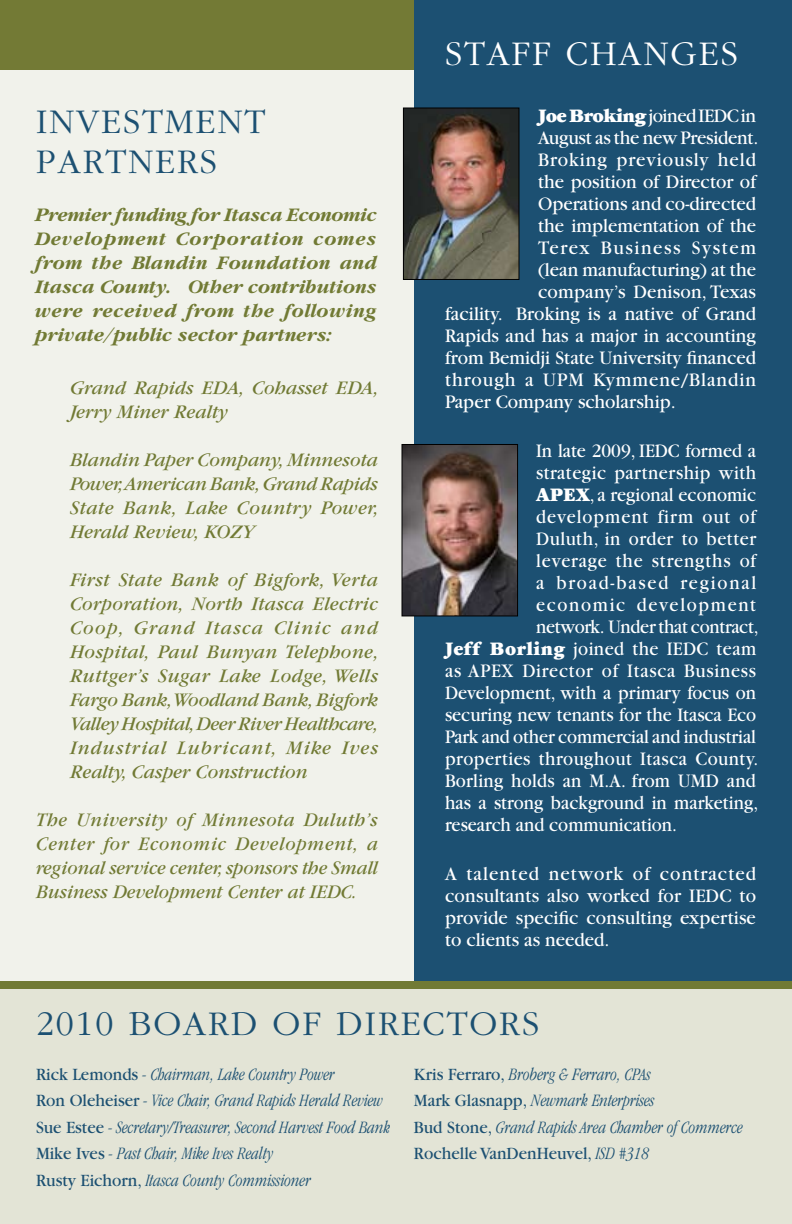
<style>
.page{position:relative;width:792px;height:1224px;background:#f1f2eb}
.page>*{position:absolute;margin:0;border:0;box-sizing:border-box;transform-origin:0 0}
.t1{font:300 36px/40px "Garamond";letter-spacing:.05em;color:#1c5072}
.t2{font:300 36px "Garamond";color:#fff}
.t3{font:italic 20px/24px "Garamond";color:#717a34;text-align:justify}
.t4{font:20px/22px "Garamond";color:#fff;text-align:justify;scale:.95 1}
.t5{font:20px "Garamond";color:#fff;scale:.92 1}
.t6{font:italic 700 20px/24px "Garamond";color:#717a34;text-align:justify}
.t7{font:italic 20px/24px "Garamond";color:#717a34;text-align:justify;scale:.95 1}
.t8{font:20px "Garamond";letter-spacing:.025em;color:#fff;scale:.92 1}
.t9{font:20px "Garamond";letter-spacing:.05em;color:#fff;scale:.95 1}
.t10{font:20px "Garamond";letter-spacing:.04em;color:#fff;scale:.92 1}
.t11{font:20px "Garamond";letter-spacing:-.025em;color:#fff;scale:.95 1}
.t12{font:20px "Garamond";letter-spacing:.03em;color:#fff;scale:.92 1}
.t13{font:20px "Garamond";letter-spacing:.045em;color:#fff;scale:.92 1}
.t14{font:20px "Garamond";letter-spacing:.05em;color:#fff;scale:.92 1}
.t15{font:20px "Garamond";letter-spacing:.1em;color:#fff;scale:.92 1}
.t16{font:20px "Garamond";letter-spacing:.08em;color:#fff;scale:.95 1}
.t17{font:20px "Garamond";letter-spacing:.09em;color:#fff;scale:.92 1}
.t18{font:italic 300 condensed 18px/26.4px "Garamond";color:#1c5072;scale:.95 1}
.s1{font-weight:900}
.s2{font-weight:400;font-style:normal;font-stretch:normal}
</style>
<div class="page">
<div style="left:0;top:0;width:792px;height:70px;background:#737a35"></div>
<div style="left:414px;top:0;width:378px;height:1206px;background:#1c5072"></div>
<img style="left:405px;top:110px;width:112px;height:167px">
<div style="left:403px;top:108px;width:116px;height:171px;border:1px solid #000"></div>
<img style="left:404px;top:446px;width:112px;height:168px">
<div style="left:402px;top:444px;width:116px;height:172px;border:1px solid #000"></div>
<div style="left:0;top:988px;width:792px;height:236px;background:#e3e4d6"></div>
<div style="left:0;top:981px;width:792px;height:8px;background:#717a34"></div>
<h1 class="t1" style="left:36px;top:102px;width:220px">INVESTMENT<br>PARTNERS</h1>
<p class="t6" style="left:36px;top:203px;width:344px">Premier funding for Itasca Economic Development Corporation comes from the Blandin Foundation and Itasca County. Other contributions were received from the following private/public sector partners:</p>
<p class="t3" style="left:70px;top:376px;width:310px">Grand Rapids EDA, Cohasset EDA,<br>Jerry Miner Realty</p>
<p class="t3" style="left:70px;top:448px;width:310px">Blandin Paper Company, Minnesota Power, American Bank, Grand Rapids State Bank, Lake Country Power, Herald Review, KOZY</p>
<p class="t3" style="left:70px;top:568px;width:310px">First State Bank of Bigfork, Verta Corporation, North Itasca Electric Coop, Grand Itasca Clinic and Hospital, Paul Bunyan Telephone, Ruttger’s Sugar Lake Lodge, Wells Fargo Bank, Woodland Bank, Bigfork Valley Hospital, Deer River Healthcare, Industrial Lubricant, Mike Ives Realty, Casper Construction</p>
<p class="t7" style="left:36px;top:808px;width:362px">The University of Minnesota Duluth’s Center for Economic Development, a regional service center, sponsors the Small Business Development Center at IEDC.</p>
<h1 class="t2" style="left:445px;top:34px;width:64px">STAFF</h1>
<h1 class="t2" style="left:566px;top:34px;width:26px">CHANGES</h1>
<p class="t11" style="left:538px;top:105px;width:231px"><span class="s1">Joe Broking</span> joined IEDC in</p>
<p class="t4" style="left:538px;top:127px;width:234px">August as the new President.</p>
<p class="t9" style="left:538px;top:149px;width:231px">Broking previously held</p>
<p class="t4" style="left:538px;top:171px;width:231px">the position of Director of</p>
<p class="t4" style="left:538px;top:193px;width:231px">Operations and co-directed</p>
<p class="t4" style="left:538px;top:215px;width:231px">the implementation of the</p>
<p class="t16" style="left:538px;top:237px;width:231px">Terex Business System</p>
<p class="t4" style="left:538px;top:259px;width:231px">(lean manufacturing) at the</p>
<p class="t4" style="left:538px;top:281px;width:231px">company’s Denison, Texas</p>
<p class="t4" style="left:445px;top:303px;width:329px">facility. Broking is a native of Grand</p>
<p class="t4" style="left:445px;top:325px;width:329px">Rapids and has a major in accounting</p>
<p class="t4" style="left:445px;top:347px;width:329px">from Bemidji State University financed</p>
<p class="t9" style="left:445px;top:369px;width:329px">through a UPM Kymmene/Blandin</p>
<p class="t4" style="left:445px;top:391px;width:244px">Paper Company scholarship.</p>
<p class="t5" style="left:536px;top:440px;width:241px">In late 2009, IEDC formed a</p>
<p class="t8" style="left:536px;top:462px;width:241px">strategic partnership with</p>
<p class="t5" style="left:536px;top:484px;width:241px"><span class="s1">APEX</span>, a regional economic</p>
<p class="t14" style="left:536px;top:506px;width:241px">development firm out of</p>
<p class="t12" style="left:536px;top:528px;width:241px">Duluth, in order to better</p>
<p class="t13" style="left:536px;top:550px;width:241px">leverage the strengths of</p>
<p class="t15" style="left:536px;top:572px;width:241px">a broad-based regional</p>
<p class="t17" style="left:536px;top:594px;width:241px">economic development</p>
<p class="t5" style="left:536px;top:616px;width:243px">network. Under that contract,</p>
<p class="t8" style="left:445px;top:638px;width:340px"><span class="s1">Jeff Borling</span> joined the IEDC team</p>
<p class="t10" style="left:445px;top:660px;width:340px">as APEX Director of Itasca Business</p>
<p class="t5" style="left:445px;top:682px;width:340px">Development, with a primary focus on</p>
<p class="t5" style="left:445px;top:704px;width:340px">securing new tenants for the Itasca Eco</p>
<p class="t5" style="left:445px;top:726px;width:339px">Park and other commercial and industrial</p>
<p class="t8" style="left:445px;top:748px;width:342px">properties throughout Itasca County.</p>
<p class="t5" style="left:445px;top:770px;width:339px">Borling holds an M.A. from UMD and</p>
<p class="t5" style="left:445px;top:792px;width:342px">has a strong background in marketing,</p>
<p class="t5" style="left:445px;top:814px;width:254px">research and communication.</p>
<p class="t4" style="left:445px;top:863px;width:329px">A talented network of contracted consultants also worked for IEDC to provide specific consulting expertise to clients as needed.</p>
<h1 class="t1" style="left:36px;top:1004px;width:505px">2010 BOARD OF DIRECTORS</h1>
<p class="t18" style="left:36px;top:1061px;width:375px"><span class="s2">Rick Lemonds</span> - Chairman, Lake Country Power<br><span class="s2">Ron Oleheiser</span> - Vice Chair, Grand Rapids Herald Review <span class="s2">Sue Estee</span> - Secretary/Treasurer, Second Harvest Food Bank <span class="s2">Mike Ives</span> - Past Chair, Mike Ives Realty<br><span class="s2">Rusty Eichorn,</span> Itasca County Commissioner</p>
<p class="t18" style="left:414px;top:1061px;width:348px"><span class="s2">Kris Ferraro,</span> Broberg &amp; Ferraro, CPAs<br><span class="s2">Mark Glasnapp,</span> Newmark Enterprises<br><span class="s2">Bud Stone,</span> Grand Rapids Area Chamber of Commerce <span class="s2">Rochelle VanDenHeuvel,</span> ISD #318</p>
</div>
